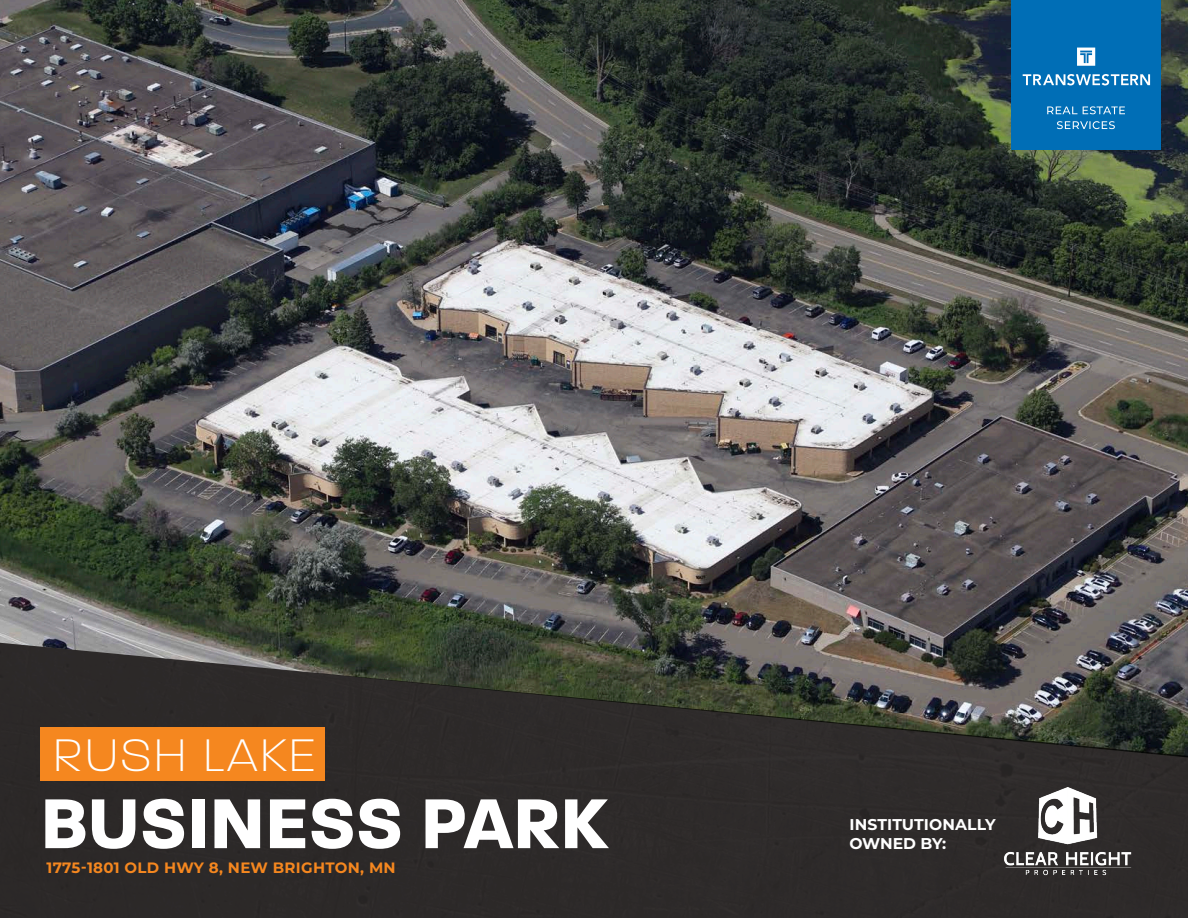
<style>
.page{position:relative;width:1188px;height:918px;background:#fff}
.page>*{position:absolute;margin:0;border:0;box-sizing:border-box;transform-origin:0 0}
.t1{font:700 76.2px "Paralucent";color:#fff}
.t2{font:200 49.35px "Paralucent";letter-spacing:.07em;color:#fff}
.t3{font:700 15.6px/18.8px "Montserrat";letter-spacing:.01em;color:#fff}
.t4{font:700 15px "Montserrat";letter-spacing:.02em;color:#f5871f}
</style>
<div class="page">
<img style="left:0;top:0;width:1188px;height:640px">
<div style="left:1011px;top:0;width:150px;height:150px;background:#006eb6"></div>
<svg style="left:1057px;top:121px;width:58px;height:8px"></svg>
<svg style="left:1047px;top:106px;width:78px;height:8px"></svg>
<svg style="left:1077px;top:48px;width:18px;height:18px"></svg>
<svg style="left:1023px;top:74px;width:127px;height:11px"></svg>
<svg style="left:0;top:640px;width:1188px;height:278px;background:#343230"></svg>
<div style="left:40px;top:727px;width:285px;height:54px;background:#f5871f"></div>
<img style="left:996px;top:783px;width:145px;height:98px">
<p class="t2" style="left:54px;top:727px;width:263px">RUSH LAKE</p>
<p class="t1" style="left:40px;top:777px;width:567px">BUSINESS PARK</p>
<p class="t4" style="left:47px;top:857px;width:351px">1775-1801 OLD HWY 8, NEW BRIGHTON, MN</p>
<p class="t3" style="left:850px;top:815px;width:148px">INSTITUTIONALLY<br>OWNED BY:</p>
</div>
